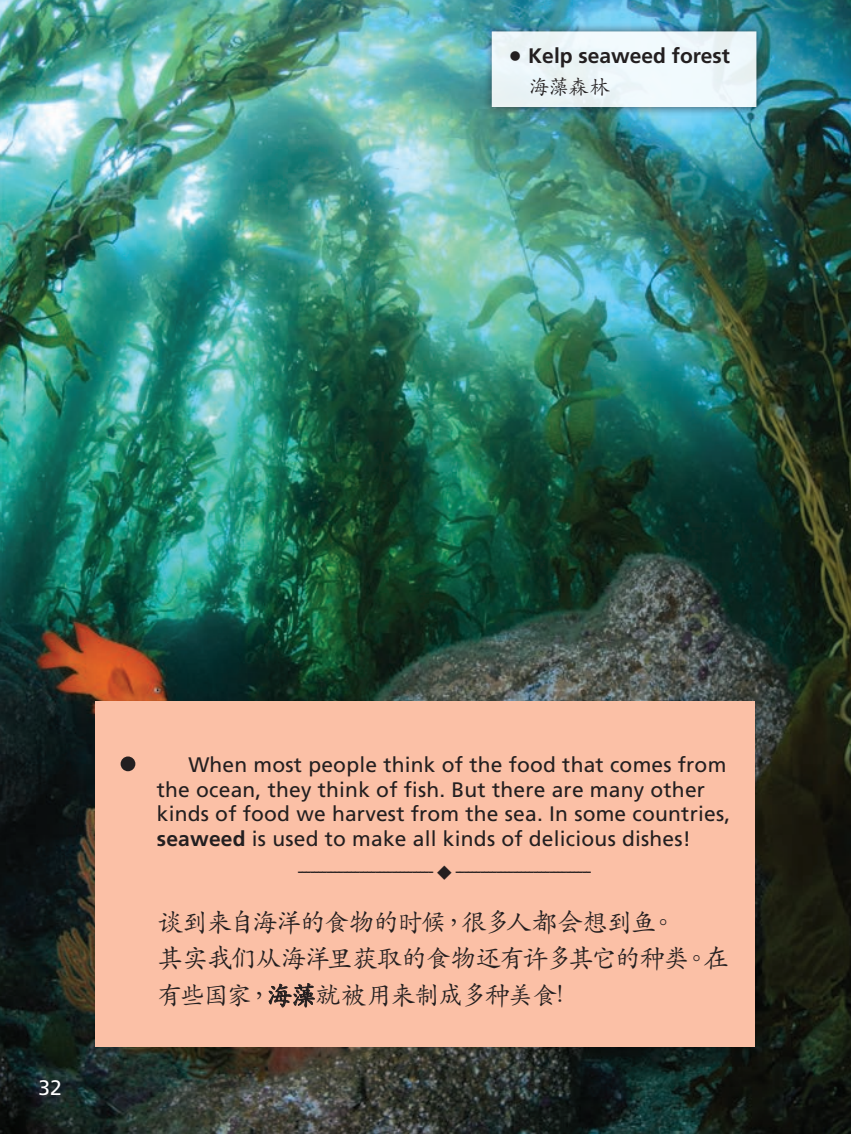
<style>
.page{position:relative;width:851px;height:1134px;background:#fff}
.page>*{position:absolute;margin:0;border:0;box-sizing:border-box;transform-origin:0 0}
.Chinese_parent{font:26.25px/36.8px "ST Kaiti TC";letter-spacing:-.08em;color:#231f20}
.Parents_16_23{font:21px/24.5px "Frutiger LT Std";letter-spacing:.01em;color:#231f20}
.t1{font:700 21px "Frutiger LT Std";color:#231f20}
.Chinese_caption{font:21px "ST Kaiti TC";color:#231f20}
.t2{font:21px "Frutiger LT Std";color:#fff}
.rule{font:17.5px "Frutiger LT Std";color:#231f20}
.s1{font-weight:700}
</style>
<div class="page">
<img style="left:0;top:0;width:850px;height:1134px">
<div style="left:482px;top:22px;width:283px;height:94px;background:#231f20;opacity:.75"></div>
<div style="left:95px;top:701px;width:659px;height:345px;background:#fbc0a6"></div>
<div style="left:121px;top:756px;width:14px;height:15px;background:#231f20;border-radius:50%"></div>
<svg style="left:491px;top:31px;width:265px;height:76px"></svg>
<p class="t1" style="left:528px;top:44px;width:203px">Kelp seaweed forest</p>
<p class="Chinese_caption" style="left:528px;top:73px;width:83px">海藻森林</p>
<p class="t2" style="left:38px;top:1075px;width:25px">32</p>
<p class="Parents_16_23" style="left:157px;top:753px;width:575px;text-indent:32px">When most people think of the food that comes from the ocean, they think of fish. But there are many other kinds of food we harvest from the sea. In some countries, <span class="s1">seaweed</span> is used to make all kinds of delicious dishes!</p>
<p class="rule" style="left:297px;top:861px;width:295px">--------------------------------- ◆ ---------------------------------</p>
<p class="Chinese_parent" style="left:157px;top:902px;width:574px">谈到来自海洋的食物的时候，很多人都会想到鱼。<br>其实我们从海洋里获取的食物还有许多其它的种类。在有些国家，海藻就被用来制成多种美食!</p>
</div>
